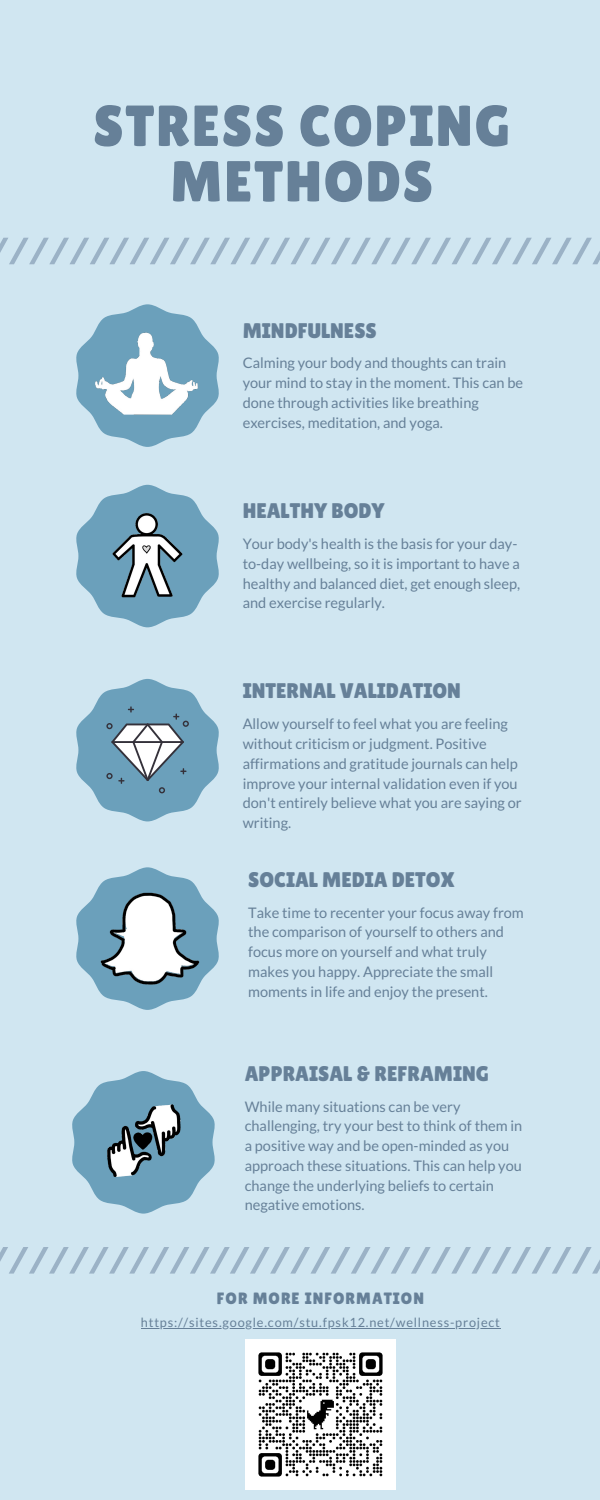
<style>
.page{position:relative;width:600px;height:1500px;background:#d0e6f1}
.page>*{position:absolute;margin:0;border:0;box-sizing:border-box;transform-origin:0 0}
.t1{font:57.7px/55.6px "Lilita One";letter-spacing:.03em;color:#668098;text-align:center}
.t2{font:21.2px "Lilita One";color:#668098}
.t3{font:16.4px "Lilita One";letter-spacing:.06em;color:#668098}
.t4{font:14.5px/19.8px "Lato";color:#668098}
.t5{font:12.7px "Lato";letter-spacing:.065em;color:#668098}
</style>
<div class="page">
<svg style="left:0;top:238px;width:600px;height:26px"></svg>
<svg style="left:0;top:1247px;width:600px;height:27px"></svg>
<svg style="left:72px;top:1071px;width:143px;height:142px"></svg>
<svg style="left:76px;top:304px;width:143px;height:143px"></svg>
<svg style="left:76px;top:485px;width:143px;height:142px"></svg>
<svg style="left:76px;top:907px;width:8px;height:63px"></svg>
<img style="left:130px;top:867px;width:89px;height:143px">
<img style="left:110px;top:504px;width:75px;height:103px">
<img style="left:103px;top:1102px;width:81px;height:80px">
<svg style="left:76px;top:679px;width:143px;height:142px"></svg>
<img style="left:91px;top:329px;width:113px;height:93px">
<img style="left:84px;top:874px;width:127px;height:135px">
<img style="left:246px;top:1340px;width:150px;height:150px">
<hr style="left:141px;top:1328px;width:360px;height:1px;background:#668098">
<p class="t1" style="left:93px;top:98px;width:419px">STRESS COPING<br>METHODS</p>
<p class="t2" style="left:243px;top:318px;width:136px">MINDFULNESS</p>
<p class="t4" style="left:243px;top:353px;width:282px">Calming your body and thoughts can train your mind to stay in the moment. This can be done through activities like breathing exercises, meditation, and yoga.</p>
<p class="t2" style="left:243px;top:499px;width:143px">HEALTHY BODY</p>
<p class="t4" style="left:243px;top:533px;width:279px">Your body's health is the basis for your day&shy;to-day wellbeing, so it is important to have a healthy and balanced diet, get enough sleep, and exercise regularly.</p>
<p class="t2" style="left:243px;top:679px;width:220px">INTERNAL VALIDATION</p>
<p class="t4" style="left:243px;top:714px;width:280px">Allow yourself to feel what you are feeling without criticism or judgment. Positive affirmations and gratitude journals can help improve your internal validation even if you don't entirely believe what you are saying or writing.</p>
<p class="t2" style="left:248px;top:867px;width:208px">SOCIAL MEDIA DETOX</p>
<p class="t4" style="left:248px;top:902px;width:277px">Take time to recenter your focus away from the comparison of yourself to others and focus more on yourself and what truly makes you happy. Appreciate the small moments in life and enjoy the present.</p>
<p class="t2" style="left:245px;top:1061px;width:246px">APPRAISAL &amp; REFRAMING</p>
<p class="t4" style="left:245px;top:1096px;width:279px">While many situations can be very challenging, try your best to think of them in a positive way and be open-minded as you approach these situations. This can help you change the underlying beliefs to certain negative emotions.</p>
<p class="t3" style="left:217px;top:1288px;width:209px">FOR MORE INFORMATION</p>
<p class="t5" style="left:141px;top:1315px;width:361px">https://sites.google.com/stu.fpsk12.net/wellness-project</p>
</div>
